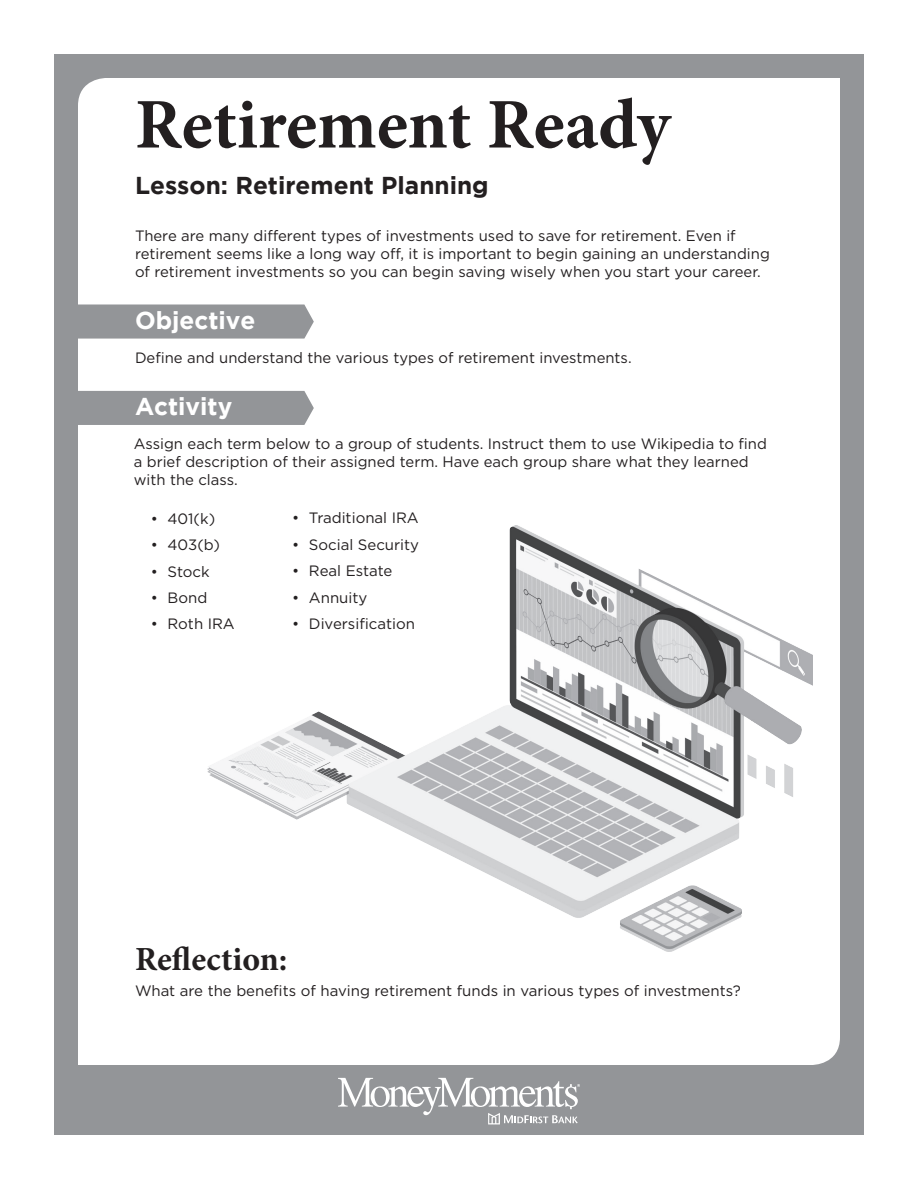
<style>
.page{position:relative;width:918px;height:1188px;background:#fff}
.page>*{position:absolute;margin:0;border:0;box-sizing:border-box;transform-origin:0 0}
.t1{font:700 71.25px "Minion Pro";letter-spacing:-.005em;color:#231f20}
.t2{font:700 33.75px "Minion Pro";letter-spacing:-.005em;color:#231f20}
.t3{font:700 24.3px "Gotham";color:#231f20}
.t4{font:700 24.3px "Gotham";color:#fff}
.t5{font:15px/18px "Gotham";color:#231f20}
</style>
<div class="page">
<div style="left:54px;top:54px;width:810px;height:1081px;background:#939598"></div>
<div style="left:78px;top:78px;width:762px;height:987px;background:#fff"></div>
<svg style="left:338px;top:1078px;width:242px;height:46px"></svg>
<svg style="left:78px;top:305px;width:236px;height:34px"></svg>
<svg style="left:78px;top:391px;width:236px;height:34px"></svg>
<img style="left:208px;top:525px;width:605px;height:426px">
<h1 class="t1" style="left:135px;top:75px;width:537px">Retirement Ready</h1>
<h3 class="t3" style="left:135px;top:171px;width:355px">Lesson: Retirement Planning</h3>
<p class="t5" style="left:135px;top:227px;width:636px">There are many different types of investments used to save for retirement. Even if retirement seems like a long way off, it is important to begin gaining an understanding of retirement investments so you can begin saving wisely when you start your career.</p>
<h3 class="t4" style="left:135px;top:306px;width:122px">Objective</h3>
<p class="t5" style="left:135px;top:348px;width:498px">Define and understand the various types of retirement investments.</p>
<h3 class="t4" style="left:135px;top:393px;width:99px">Activity</h3>
<p class="t5" style="left:134px;top:435px;width:635px">Assign each term below to a group of students. Instruct them to use Wikipedia to find a brief description of their assigned term. Have each group share what they learned with the class.</p>
<p class="t5" style="left:151px;top:509px;width:66px">• 401(k)</p>
<p class="t5" style="left:151px;top:535px;width:71px">• 403(b)</p>
<p class="t5" style="left:151px;top:562px;width:61px">• Stock</p>
<p class="t5" style="left:151px;top:588px;width:58px">• Bond</p>
<p class="t5" style="left:151px;top:615px;width:86px">• Roth IRA</p>
<p class="t5" style="left:292px;top:509px;width:128px">• Traditional IRA</p>
<p class="t5" style="left:292px;top:535px;width:129px">• Social Security</p>
<p class="t5" style="left:292px;top:562px;width:102px">• Real Estate</p>
<p class="t5" style="left:292px;top:588px;width:77px">• Annuity</p>
<p class="t5" style="left:292px;top:615px;width:124px">• Diversification</p>
<h2 class="t2" style="left:135px;top:935px;width:154px">Reflection:</h2>
<p class="t5" style="left:135px;top:981px;width:607px">What are the benefits of having retirement funds in various types of investments?</p>
</div>
